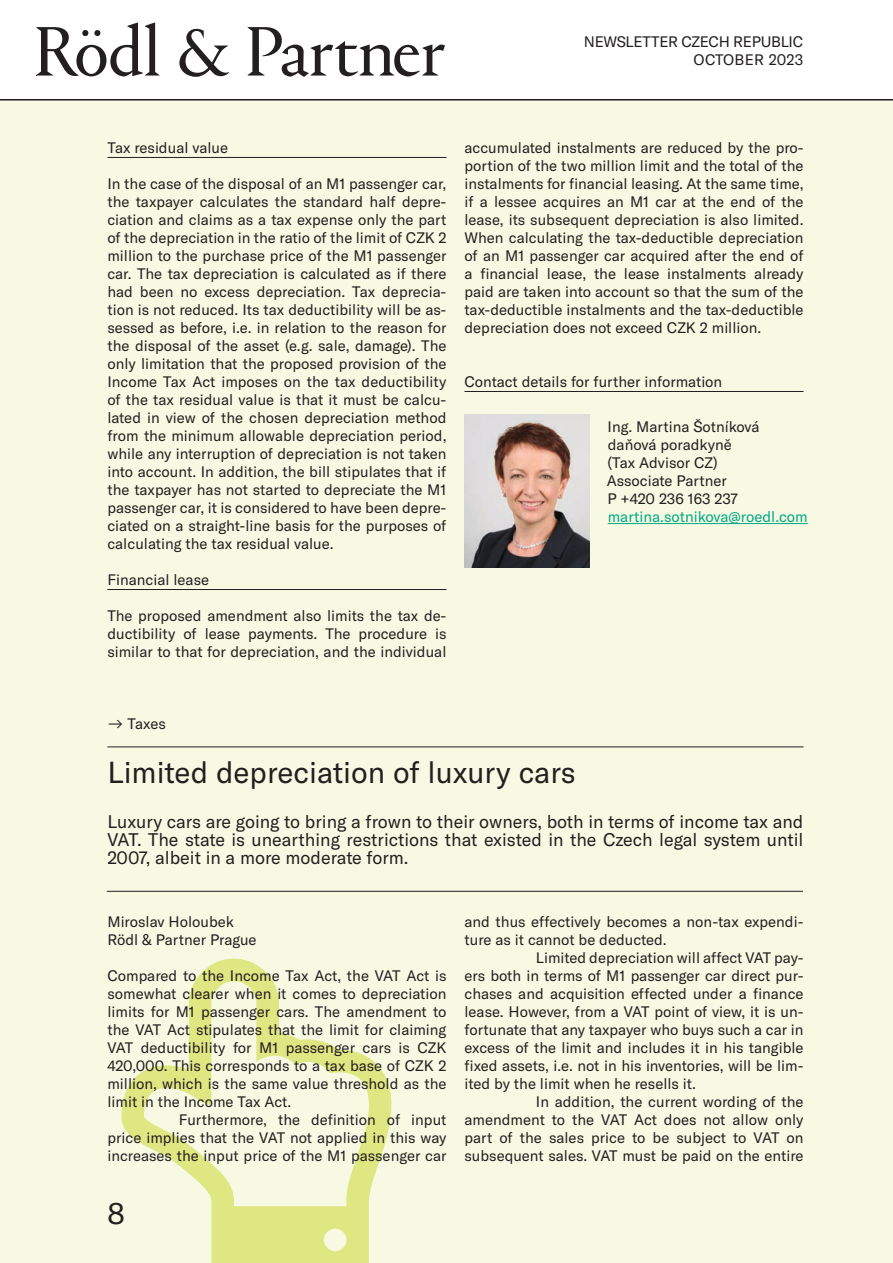
<style>
.page{position:relative;width:893px;height:1263px;background:#fff}
.page>*{position:absolute;margin:0;border:0;box-sizing:border-box;transform-origin:0 0}
.t1{font:30px "GT America";color:#231f20}
.t2{font:18px/18px "GT America";color:#231f20;text-align:justify}
.t3{font:15px/18px "GT America";color:#231f20;text-align:justify}
.t4{font:15px "GT America";color:#00a985}
</style>
<div class="page">
<div style="left:0;top:99px;width:893px;height:1164px;background:#f7f9e3"></div>
<svg style="left:121px;top:959px;width:270px;height:304px"></svg>
<hr style="left:107px;top:157px;width:339px;height:1px;background:#231f20">
<hr style="left:107px;top:589px;width:339px;height:1px;background:#231f20">
<hr style="left:464px;top:391px;width:340px;height:1px;background:#231f20">
<img style="left:465px;top:414px;width:124px;height:153px">
<hr style="left:608px;top:523px;width:200px;height:1px;background:#00a985">
<hr style="left:107px;top:747px;width:697px;height:1px;background:#231f20">
<hr style="left:107px;top:891px;width:696px;height:1px;background:#231f20">
<hr style="left:0;top:99px;width:893px;height:1px;background:#231f20">
<svg style="left:36px;top:23px;width:409px;height:54px"></svg>
<p class="t3" style="left:584px;top:32px;width:52px">newsletter</p>
<p class="t3" style="left:681px;top:32px;width:11px">czech</p>
<p class="t3" style="left:733px;top:32px;width:10px">republic</p>
<p class="t3" style="left:694px;top:50px;width:11px">october</p>
<p class="t3" style="left:769px;top:50px;width:36px">2023</p>
<p class="t3" style="left:107px;top:139px;width:122px">Tax residual value</p>
<p class="t3" style="left:107px;top:175px;width:341px">In the case of the disposal of an M1 passenger car, the taxpayer calculates the standard half depre&shy;ciation and claims as a tax expense only the part of the depreciation in the ratio of the limit of CZK 2 million to the purchase price of the M1 passenger car. The tax depreciation is calculated as if there had been no excess depreciation. Tax deprecia&shy;tion is not reduced. Its tax deductibility will be as&shy;sessed as before, i.e. in relation to the reason for the disposal of the asset (e.g. sale, damage). The only limitation that the proposed provision of the Income Tax Act imposes on the tax deductibility of the tax residual value is that it must be calcu&shy;lated in view of the chosen depreciation method from the minimum allowable depreciation period, while any interruption of depreciation is not taken into account. In addition, the bill stipulates that if the taxpayer has not started to depreciate the M1 passenger car, it is considered to have been depre&shy;ciated on a straight-line basis for the purposes of calculating the tax residual value.</p>
<p class="t3" style="left:107px;top:571px;width:103px">Financial lease</p>
<p class="t3" style="left:107px;top:607px;width:341px">The proposed amendment also limits the tax de&shy;ductibility of lease payments. The procedure is similar to that for depreciation, and the individual</p>
<p class="t3" style="left:464px;top:139px;width:341px">accumulated instalments are reduced by the pro&shy;portion of the two million limit and the total of the instalments for financial leasing. At the same time, if a lessee acquires an M1 car at the end of the lease, its subsequent depreciation is also limited.<br>When calculating the tax-deductible depreciation of an M1 passenger car acquired after the end of a financial lease, the lease instalments already paid are taken into account so that the sum of the tax-deductible instalments and the tax-deductible depreciation does not exceed CZK 2 million.</p>
<p class="t3" style="left:464px;top:373px;width:259px">Contact details for further information</p>
<p class="t3" style="left:607px;top:418px;width:154px;text-align:left">Ing. Martina Šotníková daňová poradkyně (Tax Advisor CZ)<br>Associate Partner<br>P +420 236 163 237</p>
<p class="t4" style="left:608px;top:508px;width:201px">martina.sotnikova@roedl.com</p>
<p class="t3" style="left:107px;top:715px;width:60px">→ Taxes</p>
<h1 class="t1" style="left:107px;top:755px;width:470px">Limited depreciation of luxury cars</h1>
<p class="t2" style="left:107px;top:813px;width:698px">Luxury cars are going to bring a frown to their owners, both in terms of income tax and VAT. The state is unearthing restrictions that existed in the Czech legal system until 2007, albeit in a more moderate form.</p>
<p class="t3" style="left:107px;top:913px;width:151px">Miroslav Holoubek<br>Rödl &amp; Partner Prague</p>
<p class="t3" style="left:107px;top:967px;width:341px">Compared to the Income Tax Act, the VAT Act is</p>
<p class="t3" style="left:107px;top:985px;width:341px">somewhat clearer when it comes to depreciation</p>
<p class="t3" style="left:107px;top:1003px;width:340px">limits for M1 passenger cars. The amendment to</p>
<p class="t3" style="left:107px;top:1021px;width:341px">the VAT Act stipulates that the limit for claiming</p>
<p class="t3" style="left:107px;top:1039px;width:341px">VAT deductibility for M1 passenger cars is CZK</p>
<p class="t3" style="left:107px;top:1057px;width:341px">420,000. This corresponds to a tax base of CZK 2</p>
<p class="t3" style="left:107px;top:1075px;width:341px">million, which is the same value threshold as the</p>
<p class="t3" style="left:107px;top:1093px;width:185px">limit in the Income Tax Act.</p>
<p class="t3" style="left:179px;top:1111px;width:269px">Furthermore, the definition of input</p>
<p class="t3" style="left:107px;top:1129px;width:341px">price implies that the VAT not applied in this way</p>
<p class="t3" style="left:107px;top:1147px;width:341px">increases the input price of the M1 passenger car</p>
<h1 class="t1" style="left:107px;top:1196px;width:19px">8</h1>
<p class="t3" style="left:464px;top:913px;width:341px">and thus effectively becomes a non-tax expendi-</p>
<p class="t3" style="left:464px;top:931px;width:204px">ture as it cannot be deducted.</p>
<p class="t3" style="left:536px;top:949px;width:269px">Limited depreciation will affect VAT pay-</p>
<p class="t3" style="left:464px;top:967px;width:341px">ers both in terms of M1 passenger car direct pur-</p>
<p class="t3" style="left:464px;top:985px;width:341px">chases and acquisition effected under a finance</p>
<p class="t3" style="left:464px;top:1003px;width:341px">lease. However, from a VAT point of view, it is un-</p>
<p class="t3" style="left:464px;top:1021px;width:341px">fortunate that any taxpayer who buys such a car in</p>
<p class="t3" style="left:464px;top:1039px;width:341px">excess of the limit and includes it in his tangible</p>
<p class="t3" style="left:464px;top:1057px;width:341px">fixed assets, i.e. not in his inventories, will be lim-</p>
<p class="t3" style="left:464px;top:1075px;width:233px">ited by the limit when he resells it.</p>
<p class="t3" style="left:536px;top:1093px;width:269px">In addition, the current wording of the</p>
<p class="t3" style="left:464px;top:1111px;width:340px">amendment to the VAT Act does not allow only</p>
<p class="t3" style="left:464px;top:1129px;width:341px">part of the sales price to be subject to VAT on</p>
<p class="t3" style="left:464px;top:1147px;width:341px">subsequent sales. VAT must be paid on the entire</p>
</div>
